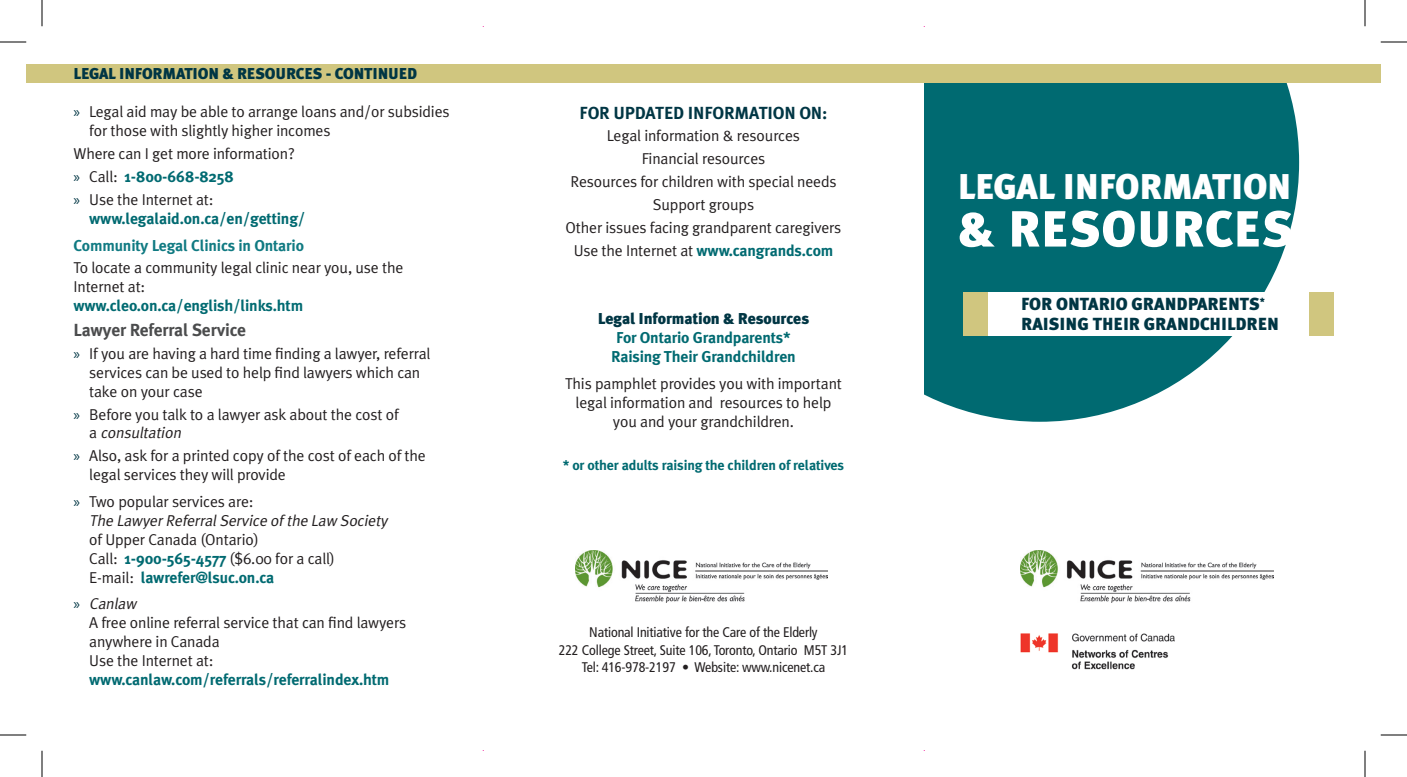
<style>
.page{position:relative;width:1407px;height:777px;background:#fff}
.page>*{position:absolute;margin:0;border:0;box-sizing:border-box;transform-origin:0 0}
.t1{font:900 50.75px "Meta Plus";letter-spacing:.015em;color:#fff}
.t2{font:900 35.7px "Meta Plus";letter-spacing:-.005em;color:#fff}
.t3{font:900 17.5px "Meta Plus";color:#003644}
.t4{font:17.5px "Meta Plus Bold Caps";letter-spacing:-.01em;color:#003644}
.t5{font:700 17.5px "Meta Plus";letter-spacing:-.01em;color:#4b4c4d}
.t6{font:15.75px/18.9px "Meta Plus Normal";letter-spacing:-.01em;color:#231f20}
.t7{font:700 15.75px/18.9px "Meta Plus";letter-spacing:-.01em;color:#006a71;text-align:center}
.t8{font:italic 15.75px/18.9px "Meta Plus Normal";color:#231f20}
.t9{font:900 15.75px "Meta Plus";letter-spacing:-.01em;color:#003644}
.t10{font:700 15.75px "Meta Plus";letter-spacing:-.01em;color:#107a82}
.t11{font:condensed 14px/17.5px "Frutiger";letter-spacing:-.01em;color:#231f20;text-align:center}
.t12{font:700 14px "Meta Plus";letter-spacing:-.01em;color:#006a71}
.t13{font:900 10.15px "Meta Plus";color:#003644}
.s1{font-family:"Myriad Pro";color:#003644}
.s2{font-family:"Myriad Pro";font-weight:400;color:#003644}
.s3{font-family:"Meta Plus Normal";font-weight:400;color:#231f20}
.s4{font-style:italic}
.s5{font-family:"Myriad Pro";font-style:normal;color:#003644}
.s6{font-style:normal}
.s7{font-family:"Meta Plus";font-weight:700;color:#006a71}
</style>
<div class="page">
<svg style="left:924px;top:83px;width:375px;height:339px;background:#1e7c82"></svg>
<div style="left:26px;top:64px;width:1355px;height:19px;background:#d0c67f"></div>
<div style="left:986px;top:292px;width:324px;height:44px;background:#fff"></div>
<div style="left:963px;top:292px;width:24px;height:44px;background:#d0c67f"></div>
<div style="left:1309px;top:292px;width:25px;height:44px;background:#d0c67f"></div>
<img style="left:1020px;top:633px;width:155px;height:37px">
<img style="left:1021px;top:550px;width:252px;height:53px">
<img style="left:576px;top:550px;width:252px;height:53px">
<svg style="left:0;top:42px;width:26px;height:1px"></svg>
<svg style="left:1381px;top:42px;width:26px;height:1px"></svg>
<svg style="left:0;top:735px;width:26px;height:1px"></svg>
<svg style="left:1381px;top:735px;width:26px;height:1px"></svg>
<svg style="left:42px;top:0;width:1px;height:26px"></svg>
<svg style="left:42px;top:751px;width:1px;height:26px"></svg>
<svg style="left:1365px;top:0;width:1px;height:26px"></svg>
<svg style="left:1365px;top:751px;width:1px;height:26px"></svg>
<p class="t9" style="left:74px;top:65px;width:18px">LEGAL</p>
<p class="t9" style="left:119px;top:65px;width:16px">INFORMATION</p>
<p class="t9" style="left:222px;top:65px;width:35px">&amp; RESOURCES</p>
<p class="t9" style="left:326px;top:65px;width:19px">- CONTINUE</p>
<p class="t9" style="left:407px;top:65px;width:11px">D</p>
<p class="t6" style="left:89px;top:102px;width:362px;text-indent:-16px"><span class="s1">»</span> Legal aid may be able to arrange loans and/or subsidies for those with slightly higher incomes</p>
<p class="t6" style="left:73px;top:144px;width:223px">Where can I get more information?</p>
<p class="t7" style="left:73px;top:167px;width:162px"><span class="s2">»</span> <span class="s3">Call:</span> 1-800-668-8258</p>
<p class="t6" style="left:73px;top:190px;width:142px"><span class="s1">»</span> Use the Internet at:</p>
<p class="t7" style="left:89px;top:209px;width:218px">www.legalaid.on.ca/en/getting/</p>
<p class="t10" style="left:73px;top:236px;width:232px">Community Legal Clinics in Ontario</p>
<p class="t6" style="left:73px;top:258px;width:331px">To locate a community legal clinic near you, use the<br>Internet at:</p>
<p class="t7" style="left:73px;top:296px;width:231px">www.cleo.on.ca/english/links.htm</p>
<p class="t5" style="left:74px;top:320px;width:174px">Lawyer Referral Service</p>
<p class="t6" style="left:89px;top:344px;width:343px;text-indent:-16px"><span class="s1">»</span> If you are having a hard time finding a lawyer, referral services can be used to help find lawyers which can take on your case</p>
<p class="t6" style="left:89px;top:404px;width:311px;text-indent:-16px"><span class="s1">»</span> Before you talk to a lawyer ask about the cost of a <span class="s4">consultation</span></p>
<p class="t6" style="left:89px;top:446px;width:338px;text-indent:-16px"><span class="s1">»</span> Also, ask for a printed copy of the cost of each of the legal services they will provide</p>
<p class="t8" style="left:89px;top:492px;width:303px;text-indent:-16px"><span class="s5">»</span> <span class="s6">Two popular services are:<br></span>The LawyerReferralService of the Law Society</p>
<p class="t6" style="left:89px;top:530px;width:247px">of Upper Canada (Ontario)<br>Call: <span class="s7">1-900-565-4577</span> ($6.00 for a call)</p>
<p class="t7" style="left:89px;top:568px;width:187px"><span class="s3">E-mail:</span> lawrefer@lsuc.on.ca</p>
<p class="t6" style="left:89px;top:594px;width:319px;text-indent:-16px"><span class="s1">»</span> <span class="s4">Canlaw<br></span>A free online referral service that can find lawyers anywhere in Canada<br>Use the Internet at:</p>
<p class="t7" style="left:89px;top:670px;width:302px">www.canlaw.com/referrals/referralindex.htm</p>
<p class="t4" style="left:580px;top:102px;width:249px">FOR UPDATED INFORMATION ON:</p>
<p class="t6" style="left:566px;top:124px;width:277px;line-height:22.9px;text-align:center">Legal information &amp; resources<br>Financial resources<br>Resources for children with special needs<br>Support groups<br>Other issues facing grandparent caregivers</p>
<p class="t7" style="left:574px;top:241px;width:261px"><span class="s3">Use the Internet at</span> www.cangrands.com</p>
<p class="t9" style="left:598px;top:309px;width:213px">LEGAL INFORMATION &amp; RESOURCES</p>
<p class="t7" style="left:611px;top:328px;width:186px">For Ontario Grandparents*<br>Raising Their Grandchildren</p>
<p class="t6" style="left:565px;top:374px;width:278px;text-align:center">This pamphlet provides you with important legal information and resources to help you and your grandchildren.</p>
<p class="t12" style="left:563px;top:457px;width:283px">* or other adults raising the children of relatives</p>
<p class="t11" style="left:559px;top:623px;width:291px">National Initiative for the Care of the Elderly<br>222 College Street, Suite 106, Toronto, Ontario M5T 3J1<br>Tel: 416-978-2197 • Website: www.nicenet.ca</p>
<h2 class="t2" style="left:958px;top:166px;width:335px">LEGAL INFORMATION</h2>
<h1 class="t1" style="left:958px;top:199px;width:337px">&amp; RESOURCES</h1>
<p class="t3" style="left:1021px;top:294px;width:11px">FOR</p>
<p class="t3" style="left:1056px;top:294px;width:12px">ONTARIO</p>
<p class="t3" style="left:1132px;top:294px;width:12px">GRAN</p>
<p class="t3" style="left:1177px;top:294px;width:32px">DPARENTS</p>
<p class="t13" style="left:1260px;top:295px;width:7px">*</p>
<p class="t3" style="left:1021px;top:313px;width:11px">RAISING</p>
<p class="t3" style="left:1093px;top:313px;width:31px">THEIR</p>
<p class="t3" style="left:1144px;top:313px;width:12px">GRAN</p>
<p class="t3" style="left:1189px;top:313px;width:69px">DCHILDREN</p>
</div>
